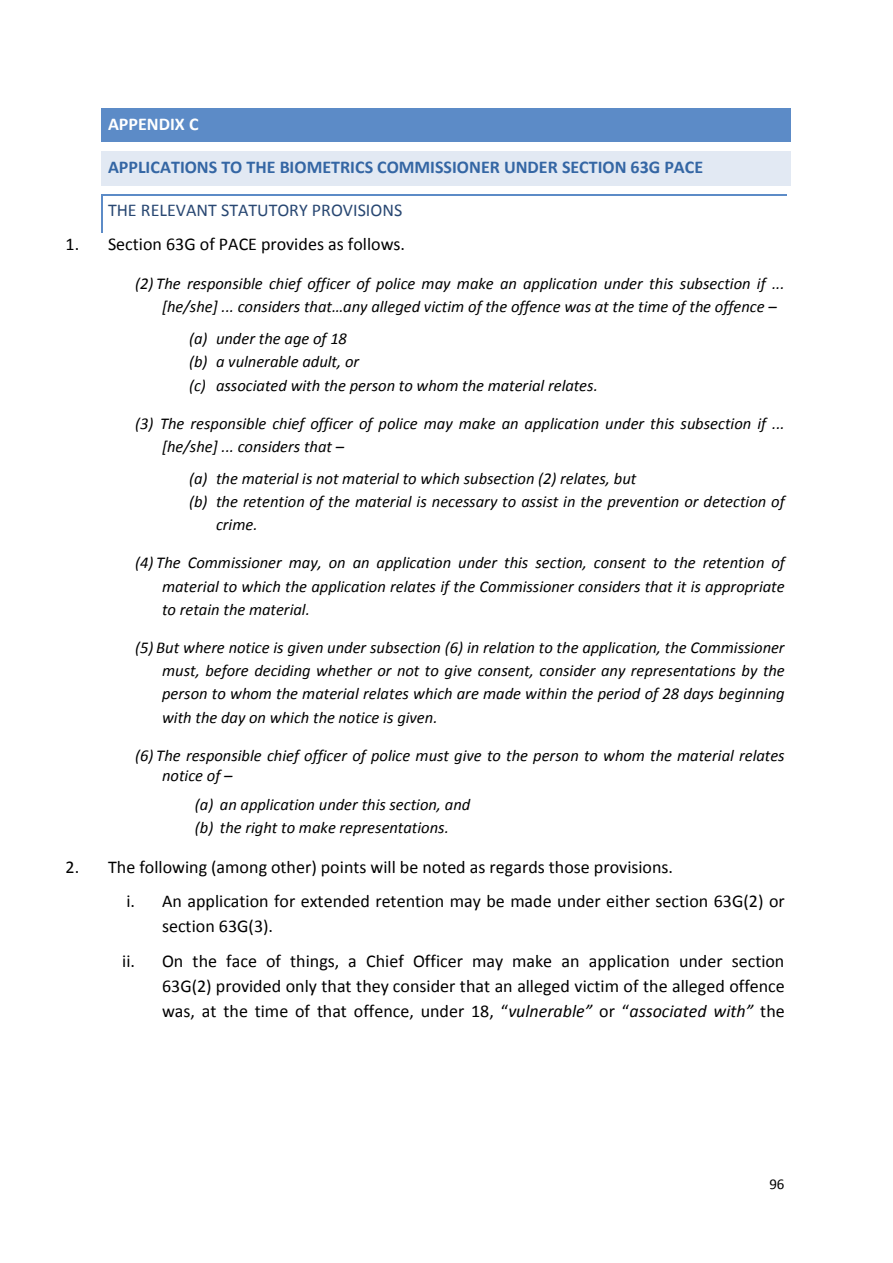
<style>
.page{position:relative;width:893px;height:1263px;background:#fff}
.page>*{position:absolute;margin:0;border:0;box-sizing:border-box;transform-origin:0 0}
.t1{font:18px/25.3px "Calibri";color:#000}
.t2{font:700 18px "Calibri";color:#3466a4}
.t3{font:18px "Calibri";color:#284772}
.t4{font:700 18px "Calibri";color:#fff}
.t5{font:italic 16.5px/23.2px "Calibri";color:#000}
.t6{font:15px "Calibri";color:#000}
.s1{font-style:italic}
</style>
<div class="page">
<hr style="left:102px;top:196px;width:1px;height:37px;background:#5c8bc7">
<hr style="left:103px;top:195px;width:684px;height:1px;background:#5c8bc7">
<svg style="left:101px;top:151px;width:5px;height:5px"></svg>
<div style="left:106px;top:151px;width:681px;height:5px;background:#e2e9f3"></div>
<svg style="left:787px;top:151px;width:4px;height:5px"></svg>
<hr style="left:787px;top:112px;width:4px;height:26px;background:#5c8bc7">
<div style="left:101px;top:112px;width:5px;height:26px;background:#5c8bc7"></div>
<hr style="left:106px;top:138px;width:681px;height:4px;background:#5c8bc7">
<hr style="left:106px;top:108px;width:681px;height:4px;background:#5c8bc7">
<div style="left:106px;top:112px;width:681px;height:26px;background:#5c8bc7"></div>
<svg style="left:101px;top:108px;width:5px;height:4px"></svg>
<svg style="left:787px;top:108px;width:4px;height:4px"></svg>
<svg style="left:101px;top:138px;width:5px;height:4px"></svg>
<svg style="left:787px;top:138px;width:4px;height:4px"></svg>
<div style="left:106px;top:156px;width:681px;height:25px;background:#e2e9f3"></div>
<svg style="left:101px;top:181px;width:5px;height:5px"></svg>
<div style="left:106px;top:181px;width:681px;height:5px;background:#e2e9f3"></div>
<svg style="left:787px;top:181px;width:4px;height:5px"></svg>
<div style="left:101px;top:156px;width:5px;height:25px;background:#e2e9f3"></div>
<hr style="left:787px;top:156px;width:4px;height:25px;background:#e2e9f3">
<p class="t4" style="left:108px;top:112px;width:92px">APPENDIX C</p>
<p class="t2" style="left:108px;top:155px;width:597px">APPLICATIONS TO THE BIOMETRICS COMMISSIONER UNDER SECTION 63G PACE</p>
<p class="t3" style="left:108px;top:198px;width:296px">THE RELEVANT STATUTORY PROVISIONS</p>
<p class="t1" style="left:66px;top:231px;width:341px">1. Section 63G of PACE provides as follows.</p>
<p class="t5" style="left:162px;top:271px;width:624px;text-indent:-27px">(2) The responsible chief officer of police may make an application under this subsection if ... [he/she] ... considers that…any alleged victim of the offence was at the time of the offence –</p>
<p class="t5" style="left:189px;top:326px;width:159px">(a) under the age of 18</p>
<p class="t5" style="left:189px;top:349px;width:172px">(b) a vulnerable adult, or</p>
<p class="t5" style="left:189px;top:373px;width:410px">(c) associated with the person to whom the material relates.</p>
<p class="t5" style="left:162px;top:411px;width:624px;text-indent:-27px">(3) The responsible chief officer of police may make an application under this subsection if ... [he/she] ... considers that –</p>
<p class="t5" style="left:189px;top:466px;width:449px">(a) the material is not material to which subsection (2) relates, but</p>
<p class="t5" style="left:216px;top:489px;width:570px;text-indent:-27px">(b) the retention of the material is necessary to assist in the prevention or detection of crime.</p>
<p class="t5" style="left:162px;top:551px;width:624px;text-align:justify;text-indent:-27px">(4) The Commissioner may, on an application under this section, consent to the retention of material to which the application relates if the Commissioner considers that it is appropriate to retain the material.</p>
<p class="t5" style="left:162px;top:635px;width:624px;text-align:justify;text-indent:-27px">(5) But where notice is given under subsection (6) in relation to the application, the Commissioner must, before deciding whether or not to give consent, consider any representations by the person to whom the material relates which are made within the period of 28 days beginning with the day on which the notice is given.</p>
<p class="t5" style="left:162px;top:744px;width:624px;line-height:20.1px;text-indent:-27px">(6) The responsible chief officer of police must give to the person to whom the material relates notice of –</p>
<p class="t5" style="left:195px;top:792px;width:277px">(a) an application under this section, and</p>
<p class="t5" style="left:195px;top:815px;width:255px">(b) the right to make representations.</p>
<p class="t1" style="left:66px;top:854px;width:609px">2. The following (among other) points will be noted as regards those provisions.</p>
<p class="t1" style="left:162px;top:889px;width:624px;text-indent:-36px">i. An application for extended retention may be made under either section 63G(2) or section 63G(3).</p>
<p class="t1" style="left:162px;top:948px;width:624px;text-align:justify;text-indent:-40px">ii. On the face of things, a Chief Officer may make an application under section 63G(2) provided only that they consider that an alleged victim of the alleged offence was, at the time of that offence, under 18, “<span class="s1">vulnerable”</span> or “<span class="s1">associated with”</span> the</p>
<p class="t6" style="left:769px;top:1174px;width:17px">96</p>
</div>
